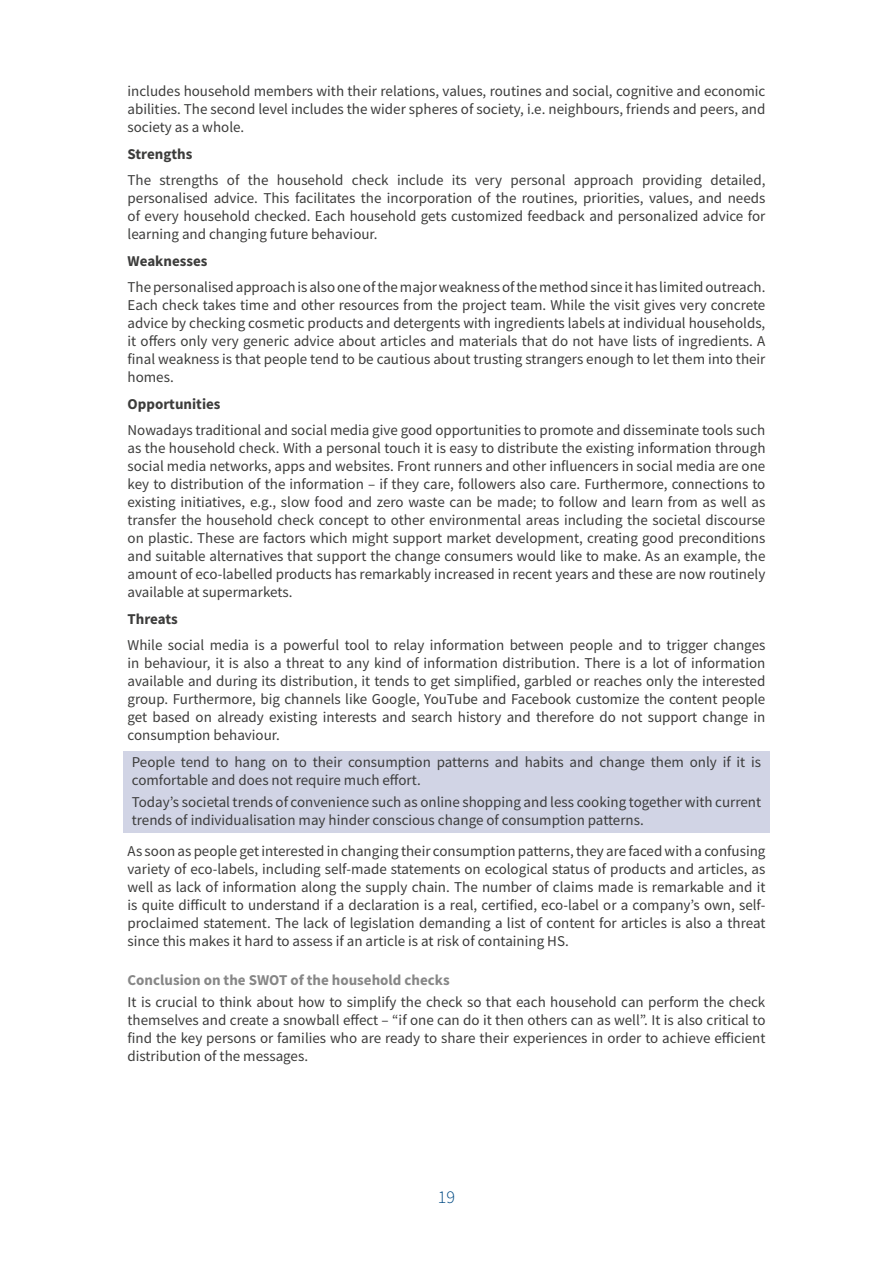
<style>
.page{position:relative;width:893px;height:1263px;background:#fff}
.page>*{position:absolute;margin:0;border:0;box-sizing:border-box;transform-origin:0 0}
.t1{font:300 18px "Source Sans Pro";color:#004a83}
.t2{font:15px/18px "Source Sans Pro";color:#3c3c3b;text-align:justify}
.t3{font:700 15px "Source Sans Pro";color:#3c3c3b}
.t4{font:700 15px "Source Sans Pro";color:#878787}
</style>
<div class="page">
<div style="left:123px;top:751px;width:647px;height:42px;background:#d1d4e5"></div>
<div style="left:123px;top:792px;width:647px;height:41px;background:#d1d4e5"></div>
<p class="t2" style="left:128px;top:82px;width:639px">includes household members with their relations, values, routines and social, cognitive and economic abilities. The second level includes the wider spheres of society, i.e. neighbours, friends and peers, and society as a whole.</p>
<p class="t3" style="left:128px;top:144px;width:66px">Strengths</p>
<p class="t2" style="left:128px;top:171px;width:639px">The strengths of the household check include its very personal approach providing detailed, personalised advice. This facilitates the incorporation of the routines, priorities, values, and needs of every household checked. Each household gets customized feedback and personalized advice for learning and changing future behaviour.</p>
<p class="t3" style="left:128px;top:251px;width:81px">Weaknesses</p>
<p class="t2" style="left:128px;top:278px;width:639px">The personalised approach is also one of the major weakness of the method since it has limited outreach.<br>Each check takes time and other resources from the project team. While the visit gives very concrete advice by checking cosmetic products and detergents with ingredients labels at individual households, it offers only very generic advice about articles and materials that do not have lists of ingredients. A final weakness is that people tend to be cautious about trusting strangers enough to let them into their homes.</p>
<p class="t3" style="left:128px;top:394px;width:95px">Opportunities</p>
<p class="t2" style="left:128px;top:421px;width:639px">Nowadays traditional and social media give good opportunities to promote and disseminate tools such as the household check. With a personal touch it is easy to distribute the existing information through social media networks, apps and websites. Front runners and other influencers in social media are one key to distribution of the information – if they care, followers also care. Furthermore, connections to existing initiatives, e.g., slow food and zero waste can be made; to follow and learn from as well as transfer the household check concept to other environmental areas including the societal discourse on plastic. These are factors which might support market development, creating good preconditions and suitable alternatives that support the change consumers would like to make. As an example, the amount of eco-labelled products has remarkably increased in recent years and these are now routinely available at supermarkets.</p>
<p class="t3" style="left:128px;top:609px;width:52px">Threats</p>
<p class="t2" style="left:128px;top:636px;width:639px">While social media is a powerful tool to relay information between people and to trigger changes in behaviour, it is also a threat to any kind of information distribution. There is a lot of information available and during its distribution, it tends to get simplified, garbled or reaches only the interested group. Furthermore, big channels like Google, YouTube and Facebook customize the content people get based on already existing interests and search history and therefore do not support change in consumption behaviour.</p>
<p class="t2" style="left:132px;top:753px;width:631px">People tend to hang on to their consumption patterns and habits and change them only if it is comfortable and does not require much effort.</p>
<p class="t2" style="left:132px;top:793px;width:631px">Today’s societal trends of convenience such as online shopping and less cooking together with current trends of individualisation may hinder conscious change of consumption patterns.</p>
<p class="t2" style="left:128px;top:842px;width:639px">As soon as people get interested in changing their consumption patterns, they are faced with a confusing variety of eco-labels, including self-made statements on ecological status of products and articles, as well as lack of information along the supply chain. The number of claims made is remarkable and it is quite difficult to understand if a declaration is a real, certified, eco-label or a company’s own, self&shy;proclaimed statement. The lack of legislation demanding a list of content for articles is also a threat since this makes it hard to assess if an article is at risk of containing HS.</p>
<p class="t4" style="left:128px;top:970px;width:324px">Conclusion on the SWOT of the household checks</p>
<p class="t2" style="left:128px;top:993px;width:639px">It is crucial to think about how to simplify the check so that each household can perform the check themselves and create a snowball effect – “if one can do it then others can as well”. It is also critical to find the key persons or families who are ready to share their experiences in order to achieve efficient distribution of the messages.</p>
<p class="t1" style="left:438px;top:1186px;width:19px">19</p>
</div>
